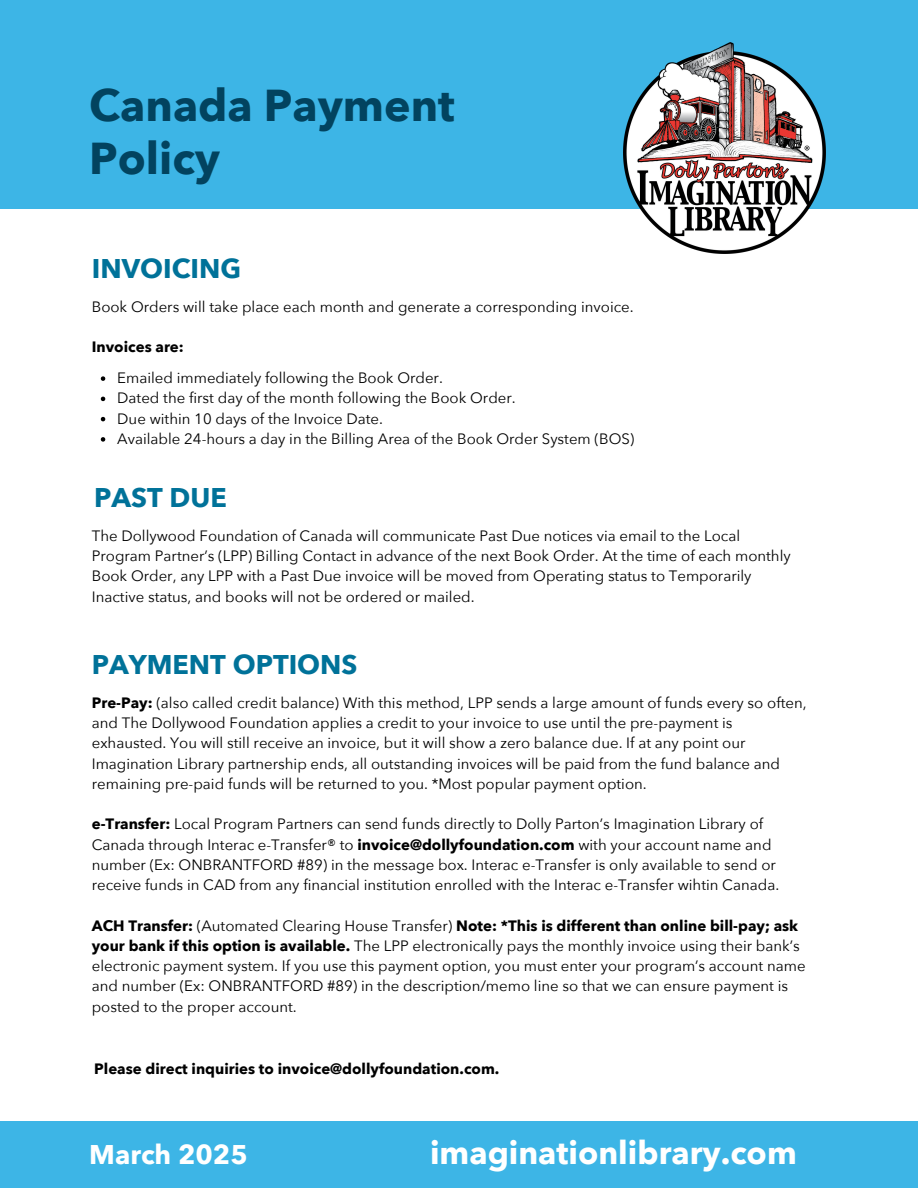
<style>
.page{position:relative;width:918px;height:1188px;background:#fff}
.page>*{position:absolute;margin:0;border:0;box-sizing:border-box;transform-origin:0 0}
.t1{font:700 44.55px/52.8px "Avenir Next";color:#02435f}
.t2{font:700 32.25px "Avenir Next";color:#fff}
.t3{font:700 27px "Avenir Next";color:#007299}
.t4{font:700 27px "Avenir Next";color:#fff}
.t5{font:15px/20.2px "Avenir Next";color:#000}
.t6{font:700 15px "Avenir Next";color:#000}
.s1{font-weight:700}
</style>
<div class="page">
<div style="left:0;top:0;width:918px;height:209px;background:#3db5e6"></div>
<img style="left:623px;top:42px;width:203px;height:212px">
<svg style="left:101px;top:376px;width:4px;height:5px"></svg>
<svg style="left:101px;top:397px;width:4px;height:4px"></svg>
<svg style="left:101px;top:417px;width:4px;height:4px"></svg>
<svg style="left:101px;top:437px;width:4px;height:5px"></svg>
<div style="left:0;top:1121px;width:918px;height:67px;background:#3db5e6"></div>
<h1 class="t1" style="left:89px;top:80px;width:367px">Canada Payment<br>Policy</h1>
<p class="t3" style="left:92px;top:251px;width:151px">INVOICING</p>
<h5 class="t5" style="left:92px;top:297px;width:543px">Book Orders will take place each month and generate a corresponding invoice.</h5>
<p class="t6" style="left:92px;top:337px;width:94px">Invoices are:</p>
<p class="t5" style="left:117px;top:368px;width:327px">Emailed immediately following the Book Order.</p>
<p class="t5" style="left:117px;top:389px;width:400px">Dated the first day of the month following the Book Order.</p>
<p class="t5" style="left:117px;top:409px;width:267px">Due within 10 days of the Invoice Date.</p>
<h3 class="t5" style="left:117px;top:429px;width:519px">Available 24-hours a day in the Billing Area of the Book Order System (BOS)</h3>
<h3 class="t3" style="left:94px;top:480px;width:134px">PAST DUE</h3>
<p class="t5" style="left:92px;top:526px;width:701px">The Dollywood Foundation of Canada will communicate Past Due notices via email to the Local Program Partner’s (LPP) Billing Contact in advance of the next Book Order. At the time of each monthly Book Order, any LPP with a Past Due invoice will be moved from Operating status to Temporarily Inactive status, and books will not be ordered or mailed.</p>
<p class="t3" style="left:92px;top:647px;width:267px">PAYMENT OPTIONS</p>
<h3 class="t5" style="left:92px;top:693px;width:716px"><span class="s1">Pre-Pay:</span> (also called credit balance) With this method, LPP sends a large amount of funds every so often, and The Dollywood Foundation applies a credit to your invoice to use until the pre-payment is exhausted. You will still receive an invoice, but it will show a zero balance due. If at any point our Imagination Library partnership ends, all outstanding invoices will be paid from the fund balance and remaining pre-paid funds will be returned to you. *Most popular payment option.</h3>
<p class="t5" style="left:92px;top:815px;width:689px"><span class="s1">e-Transfer:</span> Local Program Partners can send funds directly to Dolly Parton’s Imagination Library of Canada through Interac e-Transfer® to <span class="s1">invoice@dollyfoundation.com</span> with your account name and number (Ex: ONBRANTFORD #89) in the message box. Interac e-Transfer is only available to send or receive funds in CAD from any financial institution enrolled with the Interac e-Transfer wihtin Canada.</p>
<p class="t5" style="left:92px;top:916px;width:715px"><span class="s1">ACH Transfer:</span> (Automated Clearing House Transfer) <span class="s1">Note: *This is different than online bill-pay; ask your bank if this option is available.</span> The LPP electronically pays the monthly invoice using their bank’s electronic payment system. If you use this payment option, you must enter your program’s account name and number (Ex: ONBRANTFORD #89) in the description/memo line so that we can ensure payment is posted to the proper account.</p>
<p class="t6" style="left:94px;top:1059px;width:407px">Please direct inquiries to invoice@dollyfoundation.com.</p>
<h4 class="t4" style="left:89px;top:1137px;width:160px">March 2025</h4>
<h5 class="t2" style="left:430px;top:1132px;width:368px">imaginationlibrary.com</h5>
</div>
